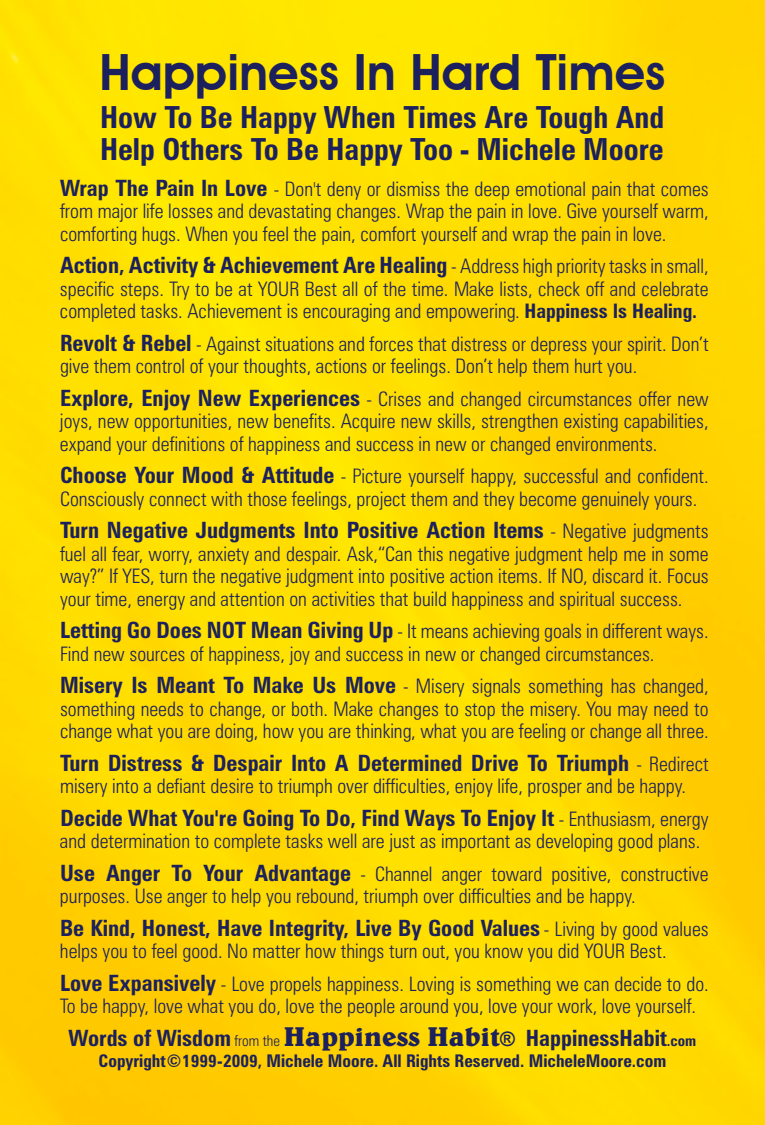
<style>
.page{position:relative;width:765px;height:1125px;background:#fff}
.page>*{position:absolute;margin:0;border:0;box-sizing:border-box;transform-origin:0 0}
.t1{font:600 50px "Avant Garde IT Cby BT";color:#1c215d}
.t2{font:700 condensed 30.5px/32.5px "Zurich BT";color:#1c215d}
.t3{font:700 condensed 22.5px "Zurich BT";color:#1c215d}
.t4{font:300 condensed 20px/22.5px "Zurich BT";color:#1c215d}
.t5{font:700 condensed 17.5px "Zurich BT";color:#1c215d}
.s1{font-weight:700;font-size:22.5px}
.s2{font-weight:300;font-size:20px}
.s3{font-weight:700}
.s4{font-weight:300;font-size:15px}
.s5{font-family:"Belwe BT";font-stretch:normal;font-size:27.5px}
.s6{font-family:"Arial";font-stretch:normal;font-size:20px}
.s7{font-size:15px}
</style>
<div class="page">
<img style="left:1px;top:1px;width:764px;height:1124px">
<h1 class="t1" style="left:100px;top:43px;width:567px">Happiness In Hard Times</h1>
<h2 class="t2" style="left:100px;top:101px;width:566px">How To Be Happy When Times Are Tough And<br>Help Others To Be Happy Too - Michele Moore</h2>
<p class="t4" style="left:60px;top:177px;width:650px;text-align:justify"><span class="s1">Wrap The Pain In Love</span> - Don't deny or dismiss the deep emotional pain that comes from major life losses and devastating changes. Wrap the pain in love. Give yourself warm, comforting hugs. When you feel the pain, comfort yourself and wrap the pain in love.</p>
<p class="t3" style="left:60px;top:251px;width:650px">Action, Activity &amp; Achievement Are Healing <span class="s2">- Address high priority tasks in small,</span></p>
<p class="t4" style="left:60px;top:277px;width:650px">specific steps. Try to be at YOUR Best all of the time. Make lists, check off and celebrate completed tasks. Achievement is encouraging and empowering. <span class="s3">Happiness Is Healing.</span></p>
<p class="t4" style="left:60px;top:332px;width:650px"><span class="s1">Revolt &amp; Rebel</span> - Against situations and forces that distress or depress your spirit. Don’t give them control of your thoughts, actions or feelings. Don’t help them hurt you.</p>
<p class="t4" style="left:60px;top:387px;width:650px;text-align:justify"><span class="s1">Explore, Enjoy New Experiences</span> - Crises and changed circumstances offer new joys, new opportunities, new benefits. Acquire new skills, strengthen existing capabilities, expand your definitions of happiness and success in new or changed environments.</p>
<p class="t4" style="left:60px;top:465px;width:650px"><span class="s1">Choose Your Mood &amp; Attitude</span> - Picture yourself happy, successful and confident.<br>Consciously connect with those feelings, project them and they become genuinely yours.</p>
<p class="t3" style="left:60px;top:516px;width:650px">Turn Negative Judgments Into Positive Action Items <span class="s2">- Negative judgments</span></p>
<p class="t4" style="left:60px;top:542px;width:650px;text-align:justify">fuel all fear, worry, anxiety and despair. Ask,“Can this negative judgment help me in some way?” If YES, turn the negative judgment into positive action items. If NO, discard it. Focus your time, energy and attention on activities that build happiness and spiritual success.</p>
<p class="t4" style="left:60px;top:620px;width:650px"><span class="s1">Letting Go Does NOT Mean Giving Up</span> - It means achieving goals in different ways.<br>Find new sources of happiness, joy and success in new or changed circumstances.</p>
<p class="t4" style="left:60px;top:675px;width:650px;text-align:justify"><span class="s1">Misery Is Meant To Make Us Move</span> - Misery signals something has changed, something needs to change, or both. Make changes to stop the misery. You may need to change what you are doing, how you are thinking, what you are feeling or change all three.</p>
<p class="t3" style="left:60px;top:749px;width:650px">Turn Distress &amp; Despair Into A Determined Drive To Triumph <span class="s2">- Redirect</span></p>
<p class="t4" style="left:60px;top:775px;width:628px">misery into a defiant desire to triumph over difficulties, enjoy life, prosper and be happy.</p>
<p class="t3" style="left:60px;top:804px;width:650px">Decide What You're Going To Do, Find Ways To Enjoy It <span class="s2">- Enthusiasm, energy</span></p>
<p class="t4" style="left:60px;top:825px;width:650px;line-height:32.5px">and determination to complete tasks well are just as important as developing good plans.<br><span class="s1">Use Anger To Your Advantage</span> - Channel anger toward positive, constructive</p>
<p class="t4" style="left:60px;top:885px;width:577px">purposes. Use anger to help you rebound, triumph over difficulties and be happy.</p>
<p class="t3" style="left:60px;top:914px;width:650px">Be Kind, Honest, Have Integrity, Live By Good Values <span class="s2">- Living by good values</span></p>
<p class="t4" style="left:60px;top:935px;width:650px;line-height:32.5px">helps you to feel good. No matter how things turn out, you know you did YOUR Best.<br><span class="s1">Love Expansively</span> - Love propels happiness. Loving is something we can decide to do.</p>
<p class="t4" style="left:60px;top:995px;width:637px">To be happy, love what you do, love the people around you, love your work, love yourself.</p>
<p class="t3" style="left:69px;top:1024px;width:629px">Words of Wisdom <span class="s4">from the</span> <span class="s5">Happiness Habit</span><span class="s6">®</span> HappinessHabit<span class="s7">.com</span></p>
<p class="t5" style="left:99px;top:1050px;width:569px">Copyright©1999-2009, Michele Moore. All Rights Reserved. MicheleMoore.com</p>
</div>
